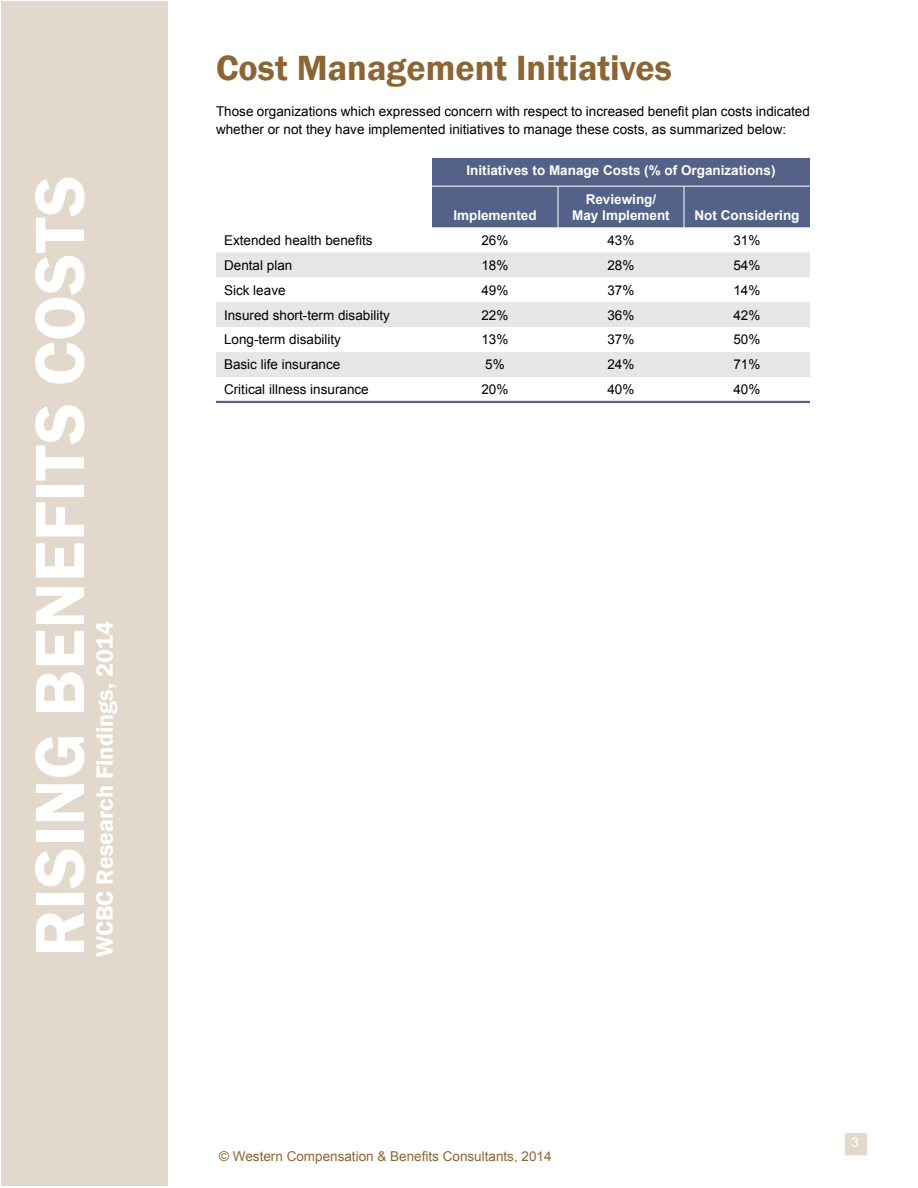
<style>
.page{position:relative;width:918px;height:1188px;background:#fff}
.page>*{position:absolute;margin:0;border:0;box-sizing:border-box;transform-origin:0 0}
.t1{font:600 72px "Franklin Gothic";color:#fff}
.t2{font:600 36px "Franklin Gothic";color:#8b6533}
.t3{font:600 24px "Franklin Gothic";color:#fff}
.t4{font:13.5px/18px "Arial";color:#000}
.t5{font:700 13.5px/16.2px "Arial";color:#fff;text-align:center}
.t6{font:13.5px "Arial";color:#8b6533}
.t7{font:13.5px "Arial";color:#fff}
</style>
<div class="page">
<div style="left:2px;top:2px;width:166px;height:1184px;background:#e2d8cc"></div>
<div style="left:845px;top:1133px;width:22px;height:22px;background:#e2d8cc"></div>
<div style="left:432px;top:158px;width:378px;height:69px;background:#546289"></div>
<svg style="left:216px;top:252px;width:594px;height:125px;fill:#e6e6e6"></svg>
<hr style="left:558px;top:187px;width:1px;height:40px;background:#fff">
<hr style="left:684px;top:187px;width:1px;height:40px;background:#fff">
<hr style="left:432px;top:186px;width:126px;height:1px;background:#fff">
<hr style="left:558px;top:186px;width:126px;height:1px;background:#fff">
<hr style="left:684px;top:186px;width:126px;height:1px;background:#fff">
<hr style="left:216px;top:401px;width:216px;height:2px;background:#546289">
<hr style="left:432px;top:401px;width:126px;height:2px;background:#546289">
<hr style="left:558px;top:401px;width:126px;height:2px;background:#546289">
<hr style="left:684px;top:401px;width:126px;height:2px;background:#546289">
<h1 class="t1" style="left:15px;top:957px;width:783px;rotate:-90deg">RISING BENEFITS COSTS</h1>
<h3 class="t3" style="left:90px;top:957px;width:337px;rotate:-90deg">WCBC Research Findings, 2014</h3>
<h2 class="t2" style="left:216px;top:46px;width:457px">Cost Management Initiatives</h2>
<p class="t4" style="left:216px;top:102px;width:595px">Those organizations which expressed concern with respect to increased benefit plan costs indicated whether or not they have implemented initiatives to manage these costs, as summarized below:</p>
<p class="t5" style="left:466px;top:163px;width:311px">Initiatives to Manage Costs (% of Organizations)</p>
<p class="t5" style="left:453px;top:207px;width:85px">Implemented</p>
<p class="t5" style="left:572px;top:191px;width:99px">Reviewing/<br>May Implement</p>
<p class="t5" style="left:695px;top:207px;width:107px">Not Considering</p>
<p class="t4" style="left:224px;top:231px;width:150px">Extended health benefits</p>
<p class="t4" style="left:481px;top:231px;width:29px">26%</p>
<p class="t4" style="left:607px;top:231px;width:29px">43%</p>
<p class="t4" style="left:733px;top:231px;width:29px">31%</p>
<p class="t4" style="left:224px;top:256px;width:70px">Dental plan</p>
<p class="t4" style="left:481px;top:256px;width:29px">18%</p>
<p class="t4" style="left:607px;top:256px;width:29px">28%</p>
<p class="t4" style="left:733px;top:256px;width:29px">54%</p>
<p class="t4" style="left:224px;top:281px;width:63px">Sick leave</p>
<p class="t4" style="left:481px;top:281px;width:29px">49%</p>
<p class="t4" style="left:607px;top:281px;width:29px">37%</p>
<p class="t4" style="left:733px;top:281px;width:29px">14%</p>
<p class="t4" style="left:224px;top:306px;width:167px">Insured short-term disability</p>
<p class="t4" style="left:481px;top:306px;width:29px">22%</p>
<p class="t4" style="left:607px;top:306px;width:29px">36%</p>
<p class="t4" style="left:733px;top:306px;width:29px">42%</p>
<p class="t4" style="left:224px;top:331px;width:119px">Long-term disability</p>
<p class="t4" style="left:481px;top:331px;width:29px">13%</p>
<p class="t4" style="left:607px;top:331px;width:29px">37%</p>
<p class="t4" style="left:733px;top:331px;width:29px">50%</p>
<p class="t4" style="left:224px;top:356px;width:118px">Basic life insurance</p>
<p class="t4" style="left:485px;top:356px;width:21px">5%</p>
<p class="t4" style="left:607px;top:356px;width:29px">24%</p>
<p class="t4" style="left:733px;top:356px;width:29px">71%</p>
<p class="t4" style="left:224px;top:381px;width:146px">Critical illness insurance</p>
<p class="t4" style="left:481px;top:381px;width:29px">20%</p>
<p class="t4" style="left:607px;top:381px;width:29px">40%</p>
<p class="t4" style="left:733px;top:381px;width:29px">40%</p>
<p class="t6" style="left:219px;top:1147px;width:334px">© Western Compensation &amp; Benefits Consultants, 2014</p>
<p class="t7" style="left:851px;top:1134px;width:9px">3</p>
</div>
